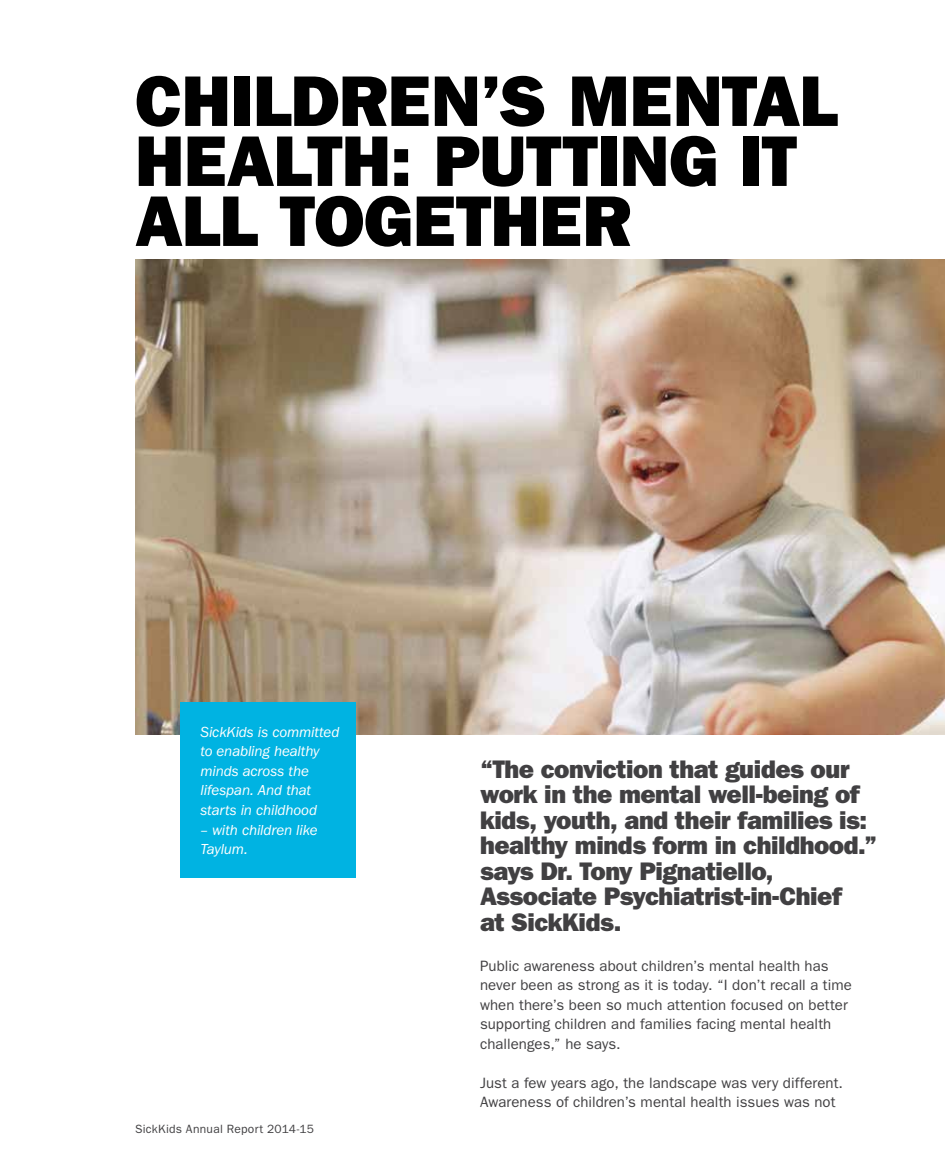
<style>
.page{position:relative;width:945px;height:1175px;background:#fff}
.page>*{position:absolute;margin:0;border:0;box-sizing:border-box;transform-origin:0 0}
.t1{font:72px/60px "ITC Franklin Gothic Std Hvy";letter-spacing:-.01em;color:#000}
.t2{font:25.5px/25.5px "ITC Franklin Gothic Std Hvy";letter-spacing:-.02em;color:#414042}
.t3{font:15px/19.5px "ITC Franklin Gothic Std";letter-spacing:.005em;color:#414042}
.t4{font:italic 15px/19.5px "ITC Franklin Gothic Std";letter-spacing:-.01em;color:#fff}
.t5{font:12px "ITC Franklin Gothic Std";letter-spacing:.02em;color:#414042}
</style>
<div class="page">
<img style="left:135px;top:259px;width:810px;height:475px">
<div style="left:180px;top:702px;width:176px;height:176px;background:#00b3e2"></div>
<h1 class="t1" style="left:135px;top:71px;width:704px">CHILDREN’S MENTAL<br>HEALTH: PUTTING IT<br>ALL TOGETHER</h1>
<p class="t4" style="left:201px;top:722px;width:140px">SickKids is committed to enabling healthy minds across the lifespan. And that starts in childhood</p>
<p class="t4" style="left:201px;top:820px;width:119px">– with children like<br>Taylum.</p>
<p class="t5" style="left:135px;top:1121px;width:180px">SickKids Annual Report 2014-15</p>
<h2 class="t2" style="left:480px;top:756px;width:399px">“The conviction that guides our work in the mental well-being of kids, youth, and their families is: healthy minds form in childhood.” says Dr. Tony Pignatiello,<br>Associate Psychiatrist-in-Chief<br>at SickKids.</h2>
<p class="t3" style="left:480px;top:956px;width:373px">Public awareness about children’s mental health has never been as strong as it is today. “I don’t recall a time when there’s been so much attention focused on better supporting children and families facing mental health challenges,” he says.</p>
<p class="t3" style="left:480px;top:1073px;width:364px">Just a few years ago, the landscape was very different.<br>Awareness of children’s mental health issues was not</p>
</div>
